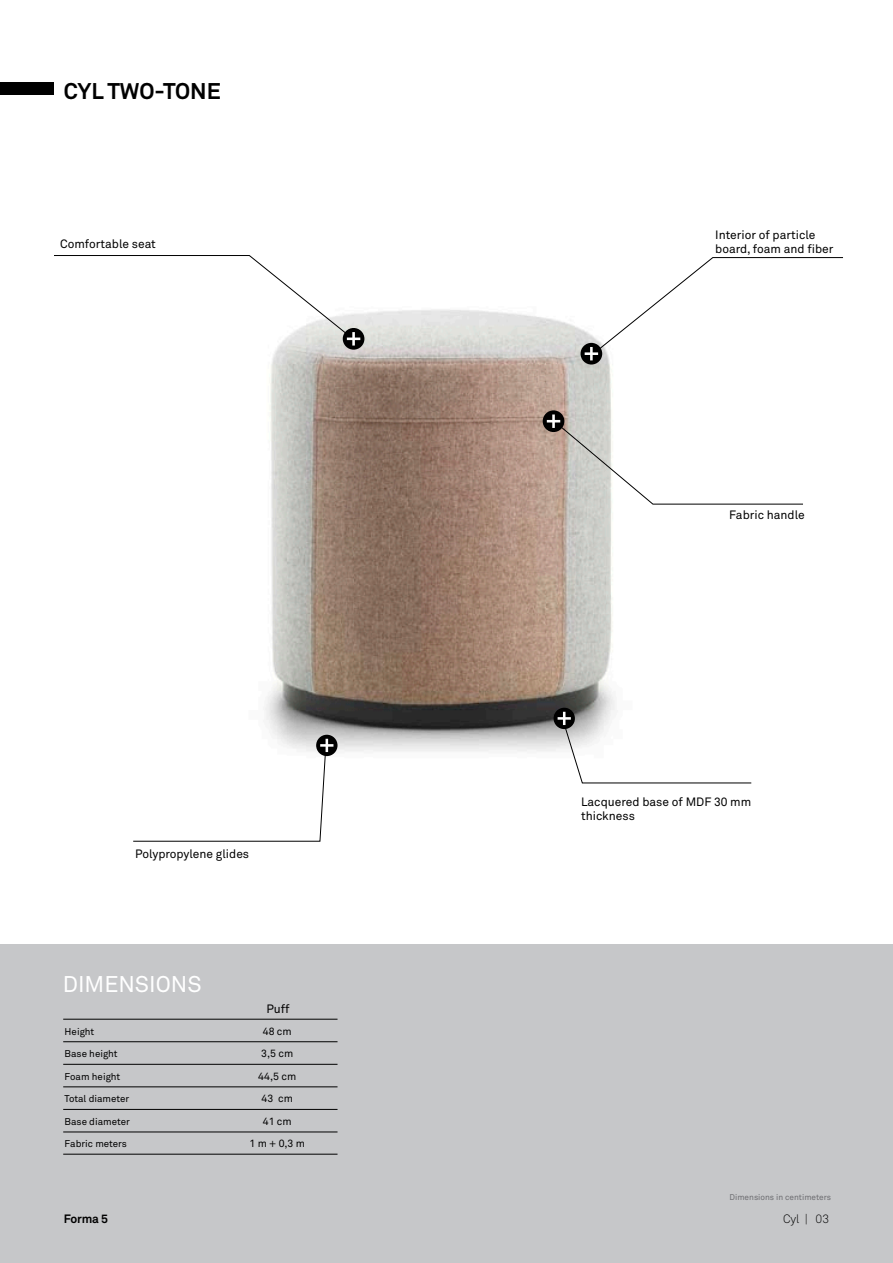
<style>
.page{position:relative;width:893px;height:1263px;background:#fff}
.page>*{position:absolute;margin:0;border:0;box-sizing:border-box;transform-origin:0 0}
.t1{font:700 22.5px "Akkurat";color:#000}
.t2{font:22.5px "Akkurat";color:#fff}
.t3{font:12px/13.5px "Akkurat";color:#000}
.t4{font:700 12px "Akkurat";letter-spacing:-.02em;color:#000}
.t5{font:300 12px "Akkurat";color:#000}
.t6{font:10.5px/22.5px "Akkurat";color:#000;text-align:center}
.t7{font:9.75px "Akkurat";color:#000}
.t8{font:8.25px "Akkurat";color:#6d6d71}
</style>
<div class="page">
<img style="left:265px;top:309px;width:350px;height:445px">
<div style="left:0;top:944px;width:893px;height:319px;background:#c6c7c9"></div>
<div style="left:0;top:82px;width:53px;height:13px;background:#000"></div>
<div style="left:554px;top:708px;width:21px;height:21px;background:#000;border-radius:50%"></div>
<svg style="left:558px;top:712px;width:194px;height:72px"></svg>
<div style="left:343px;top:328px;width:21px;height:22px;background:#000;border-radius:50%"></div>
<svg style="left:54px;top:255px;width:306px;height:87px"></svg>
<hr style="left:352px;top:332px;width:3px;height:14px;background:#fff">
<div style="left:316px;top:735px;width:21px;height:21px;background:#000;border-radius:50%"></div>
<svg style="left:133px;top:739px;width:200px;height:103px"></svg>
<hr style="left:63px;top:1041px;width:274px;height:1px;background:#000">
<hr style="left:63px;top:1064px;width:274px;height:1px;background:#000">
<hr style="left:63px;top:1086px;width:274px;height:1px;background:#000">
<hr style="left:63px;top:1109px;width:274px;height:1px;background:#000">
<hr style="left:63px;top:1132px;width:274px;height:1px;background:#000">
<hr style="left:63px;top:1154px;width:274px;height:1px;background:#000">
<hr style="left:63px;top:1019px;width:274px;height:1px;background:#000">
<svg style="left:580px;top:343px;width:22px;height:22px"></svg>
<svg style="left:585px;top:257px;width:258px;height:103px"></svg>
<svg style="left:543px;top:410px;width:21px;height:22px"></svg>
<svg style="left:547px;top:420px;width:256px;height:85px"></svg>
<hr style="left:552px;top:414px;width:3px;height:14px;background:#fff">
<h1 class="t1" style="left:64px;top:77px;width:159px">CYL TWO-TONE</h1>
<p class="t3" style="left:60px;top:237px;width:97px">Comfortable seat</p>
<p class="t3" style="left:135px;top:847px;width:116px">Polypropylene glides</p>
<h1 class="t2" style="left:63px;top:970px;width:140px">DIMENSIONS</h1>
<p class="t7" style="left:65px;top:1025px;width:31px">Height</p>
<p class="t7" style="left:65px;top:1048px;width:55px">Base height</p>
<p class="t7" style="left:65px;top:1070px;width:57px">Foam height</p>
<p class="t7" style="left:65px;top:1093px;width:66px">Total diameter</p>
<p class="t7" style="left:65px;top:1115px;width:67px">Base diameter</p>
<p class="t7" style="left:65px;top:1138px;width:64px">Fabric meters</p>
<p class="t3" style="left:266px;top:1002px;width:25px">Puff</p>
<p class="t6" style="left:249px;top:1019px;width:57px">48 cm<br>3,5 cm<br>44,5 cm<br>43 cm<br>41 cm<br>1 m + 0,3 m</p>
<p class="t3" style="left:715px;top:228px;width:120px">Interior of particle board, foam and fiber</p>
<p class="t3" style="left:729px;top:508px;width:77px">Fabric handle</p>
<p class="t3" style="left:581px;top:795px;width:172px">Lacquered base of MDF 30 mm thickness</p>
<p class="t8" style="left:729px;top:1192px;width:103px">Dimensions in centimeters</p>
<p class="t4" style="left:64px;top:1211px;width:46px">Forma 5</p>
<p class="t5" style="left:783px;top:1211px;width:48px">Cyl | 03</p>
</div>
